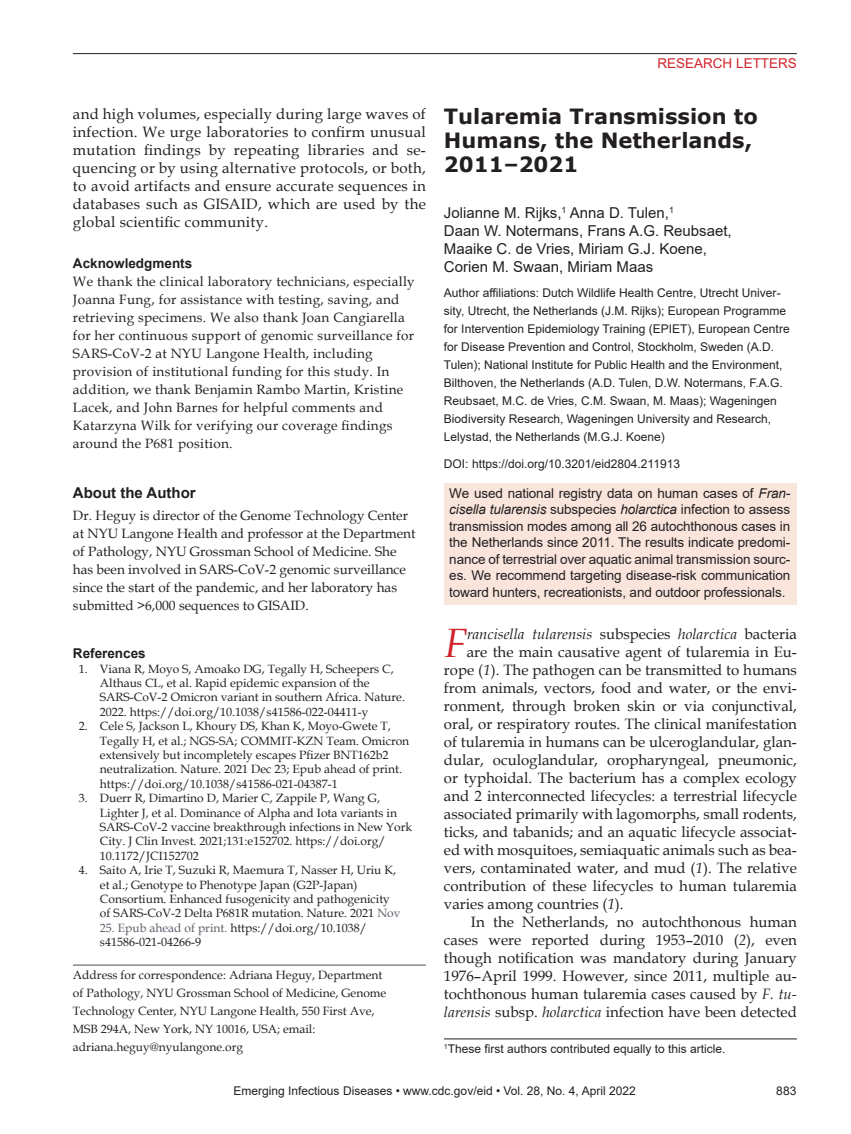
<style>
.page{position:relative;width:851px;height:1134px;background:#fff}
.page>*{position:absolute;margin:0;border:0;box-sizing:border-box;transform-origin:0 0}
.Drop_Cap{font:italic 41.1px "Book Antiqua";color:#d1232a}
.Article_Title{font:700 21px/24px "Verdana";color:#231f20}
.Drop_Cap-2{font:15px "Book Antiqua";color:#231f20}
.Body_Text{font:15px/18px "Book Antiqua";letter-spacing:.01em;color:#231f20;text-align:justify}
.Authors{font:15px/18px "Arial";color:#231f20}
.Drop_Cap-3{font:italic 15px "Book Antiqua";color:#231f20}
.Bio_Head{font:700 15px "Arial";color:#231f20}
.Acknowledgment{font:13.5px/18px "Book Antiqua";letter-spacing:.02em;color:#231f20}
.Abstract{font:13.5px/16.5px "Arial";letter-spacing:-.01em;color:#231f20;text-align:justify}
.Bio{font:13.5px/18px "Book Antiqua";color:#231f20}
.t1{font:13.5px "Arial";color:#d1232a}
.Acknowledgment_Head{font:700 13.5px "Arial";color:#231f20}
.Ref_Title{font:700 13.5px "Arial";color:#231f20}
.References{font:12px/14.4px "Book Antiqua";color:#231f20}
.Affiliations{font:12px/18px "Arial";color:#231f20}
.Correspondence{font:12px/18px "Book Antiqua";color:#231f20}
.Footnote{font:12px "Arial";color:#231f20}
.DOI{font:12px "Arial";color:#231f20}
.s1{color:#5b616b}
.s2{font-style:italic}
.s3{font-style:normal}
</style>
<div class="page">
<hr style="left:73px;top:53px;width:723px;height:1px;background:#231f20">
<div style="left:444px;top:483px;width:352px;height:121px;background:#f9e5dc"></div>
<hr style="left:73px;top:965px;width:353px;height:1px;background:#636366">
<hr style="left:444px;top:1039px;width:353px;height:1px;background:#231f20">
<p class="Body_Text" style="left:73px;top:104px;width:354px">and high volumes, especially during large waves of infection. We urge laboratories to confirm unusual mutation findings by repeating libraries and se&shy;quencing or by using alternative protocols, or both, to avoid artifacts and ensure accurate sequences in databases such as GISAID, which are used by the global scientific community.</p>
<p class="Acknowledgment_Head" style="left:73px;top:254px;width:121px">Acknowledgments</p>
<p class="Acknowledgment" style="left:73px;top:272px;width:343px">We thank the clinical laboratory technicians, especially Joanna Fung, for assistance with testing, saving, and retrieving specimens. We also thank Joan Cangiarella for her continuous support of genomic surveillance for SARS-CoV-2 at NYU Langone Health, including provision of institutional funding for this study. In addition, we thank Benjamin Rambo Martin, Kristine Lacek, and John Barnes for helpful comments and Katarzyna Wilk for verifying our coverage findings around the P681 position.</p>
<p class="Bio_Head" style="left:73px;top:482px;width:124px">About the Author</p>
<p class="Bio" style="left:73px;top:506px;width:344px">Dr. Heguy is director of the Genome Technology Center at NYU Langone Health and professor at the Department of Pathology, NYU Grossman School of Medicine. She has been involved in SARS-CoV-2 genomic surveillance since the start of the pandemic, and her laboratory has submitted &gt;6,000 sequences to GISAID.</p>
<p class="Ref_Title" style="left:73px;top:644px;width:74px">References</p>
<p class="References" style="left:100px;top:661px;width:306px;text-indent:-21px">1. Viana R, Moyo S, Amoako DG, Tegally H, Scheepers C, Althaus CL, et al. Rapid epidemic expansion of the SARS-CoV-2 Omicron variant in southern Africa. Nature.<br>2022. https://doi.org/10.1038/s41586-022-04411-y</p>
<p class="References" style="left:100px;top:719px;width:311px;text-indent:-21px">2. Cele S, Jackson L, Khoury DS, Khan K, Moyo-Gwete T, Tegally H, et al.; NGS-SA; COMMIT-KZN Team. Omicron extensively but incompletely escapes Pfizer BNT162b2 neutralization. Nature. 2021 Dec 23; Epub ahead of print. https://doi.org/10.1038/s41586-021-04387-1</p>
<p class="References" style="left:100px;top:791px;width:313px;text-indent:-21px">3. Duerr R, Dimartino D, Marier C, Zappile P, Wang G, Lighter J, et al. Dominance of Alpha and Iota variants in SARS-CoV-2 vaccine breakthrough infections in New York City. J Clin Invest. 2021;131:e152702. https://doi.org/ 10.1172/JCI152702</p>
<p class="References" style="left:100px;top:863px;width:302px;text-indent:-21px">4. Saito A, Irie T, Suzuki R, Maemura T, Nasser H, Uriu K, et al.; Genotype to Phenotype Japan (G2P-Japan)<br>Consortium. Enhanced fusogenicity and pathogenicity of SARS-CoV-2 Delta P681R mutation. Nature. 2021 <span class="s1">Nov</span></p>
<p class="References" style="left:100px;top:920px;width:268px"><span class="s1">25. Epub ahead of print.</span> https://doi.org/10.1038/ s41586-021-04266-9</p>
<p class="Correspondence" style="left:73px;top:966px;width:315px">Address for correspondence: Adriana Heguy, Department of Pathology, NYU Grossman School of Medicine, Genome Technology Center, NYU Langone Health, 550 First Ave, MSB 294A, New York, NY 10016, USA; email: adriana.heguy@nyulangone.org</p>
<p class="t1" style="left:657px;top:54px;width:141px">RESEARCH LETTERS</p>
<p class="Article_Title" style="left:444px;top:104px;width:315px">Tularemia Transmission to<br>Humans, the Netherlands,<br>2011–2021</p>
<p class="Authors" style="left:444px;top:204px;width:289px">Jolianne M. Rijks,<sup>1</sup> Anna D. Tulen,<sup>1<br></sup>Daan W. Notermans, Frans A.G. Reubsaet, Maaike C. de Vries, Miriam G.J. Koene, Corien M. Swaan, Miriam Maas</p>
<p class="Affiliations" style="left:444px;top:284px;width:347px">Author affiliations: Dutch Wildlife Health Centre, Utrecht Univer&shy;sity, Utrecht, the Netherlands (J.M. Rijks); European Programme for Intervention Epidemiology Training (EPIET), European Centre for Disease Prevention and Control, Stockholm, Sweden (A.D.<br>Tulen); National Institute for Public Health and the Environment, Bilthoven, the Netherlands (A.D. Tulen, D.W. Notermans, F.A.G.<br>Reubsaet, M.C. de Vries, C.M. Swaan, M. Maas); Wageningen Biodiversity Research, Wageningen University and Research, Lelystad, the Netherlands (M.G.J. Koene)</p>
<p class="DOI" style="left:444px;top:456px;width:237px">DOI: https://doi.org/10.3201/eid2804.211913</p>
<p class="Abstract" style="left:449px;top:485px;width:342px">We used national registry data on human cases of <span class="s2">Fran&shy;cisella tularensis</span> subspecies <span class="s2">holarctica</span> infection to assess transmission modes among all 26 autochthonous cases in the Netherlands since 2011. The results indicate predomi&shy;nance of terrestrial over aquatic animal transmission sourc&shy;es. We recommend targeting disease-risk communication toward hunters, recreationists, and outdoor professionals.</p>
<p class="Drop_Cap" style="left:444px;top:614px;width:24px">F</p>
<p class="Drop_Cap-3" style="left:467px;top:624px;width:331px">rancisella tularensis <span class="s3">subspecies</span> holarctica <span class="s3">bacteria</span></p>
<p class="Drop_Cap-2" style="left:467px;top:642px;width:331px">are the main causative agent of tularemia in Eu-</p>
<p class="Drop_Cap-2" style="left:444px;top:660px;width:354px">rope (<span class="s2">1</span>). The pathogen can be transmitted to humans</p>
<p class="Drop_Cap-2" style="left:444px;top:678px;width:354px">from animals, vectors, food and water, or the envi-</p>
<p class="Drop_Cap-2" style="left:444px;top:696px;width:354px">ronment, through broken skin or via conjunctival,</p>
<p class="Drop_Cap-2" style="left:444px;top:714px;width:354px">oral, or respiratory routes. The clinical manifestation</p>
<p class="Drop_Cap-2" style="left:444px;top:732px;width:354px">of tularemia in humans can be ulceroglandular, glan-</p>
<p class="Drop_Cap-2" style="left:444px;top:750px;width:354px">dular, oculoglandular, oropharyngeal, pneumonic,</p>
<p class="Drop_Cap-2" style="left:444px;top:768px;width:354px">or typhoidal. The bacterium has a complex ecology</p>
<p class="Drop_Cap-2" style="left:444px;top:786px;width:354px">and 2 interconnected lifecycles: a terrestrial lifecycle</p>
<p class="Drop_Cap-2" style="left:444px;top:804px;width:354px">associated primarily with lagomorphs, small rodents,</p>
<p class="Drop_Cap-2" style="left:444px;top:822px;width:354px">ticks, and tabanids; and an aquatic lifecycle associat-</p>
<p class="Drop_Cap-2" style="left:444px;top:840px;width:354px">ed with mosquitoes, semiaquatic animals such as bea-</p>
<p class="Drop_Cap-2" style="left:444px;top:858px;width:354px">vers, contaminated water, and mud (<span class="s2">1</span>). The relative</p>
<p class="Drop_Cap-2" style="left:444px;top:876px;width:354px">contribution of these lifecycles to human tularemia</p>
<p class="Drop_Cap-2" style="left:444px;top:894px;width:181px">varies among countries (<span class="s2">1</span>).</p>
<p class="Body_Text" style="left:444px;top:913px;width:354px;text-indent:27px">In the Netherlands, no autochthonous human cases were reported during 1953–2010 (<span class="s2">2</span>), even though notification was mandatory during January 1976–April 1999. However, since 2011, multiple au&shy;tochthonous human tularemia cases caused by <span class="s2">F. tu&shy;larensis</span> subsp. <span class="s2">holarctica</span> infection have been detected</p>
<p class="Footnote" style="left:444px;top:1040px;width:283px"><sup>1</sup>These first authors contributed equally to this article.</p>
<p class="Affiliations" style="left:233px;top:1082px;width:403px">Emerging Infectious Diseases • www.cdc.gov/eid • Vol. 28, No. 4, April 2022</p>
<p class="Affiliations" style="left:776px;top:1082px;width:22px">883</p>
</div>
